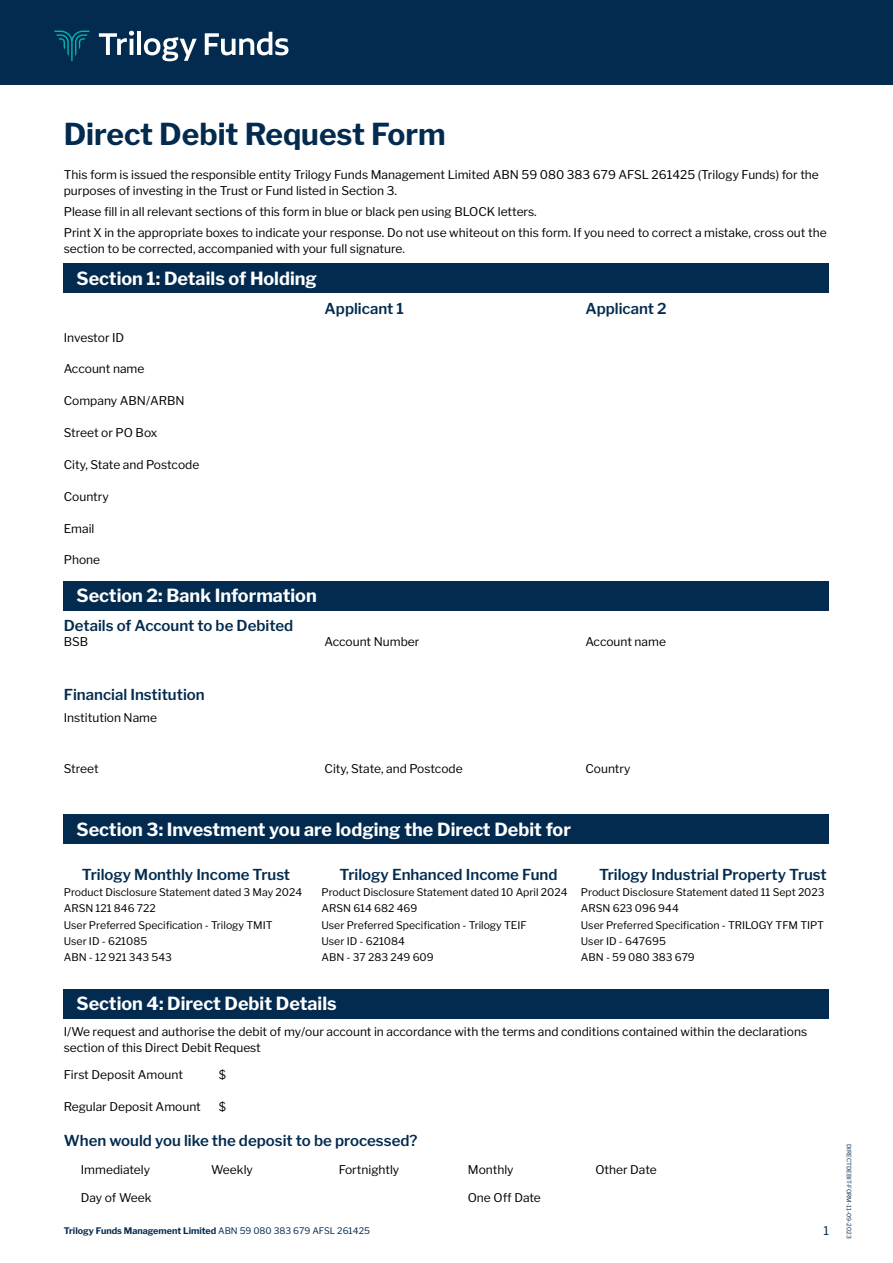
<style>
.page{position:relative;width:893px;height:1263px;background:#fff}
.page>*{position:absolute;margin:0;border:0;box-sizing:border-box;transform-origin:0 0}
.t1{font:700 30px "Libre Franklin";color:#032b4f}
.t2{font:700 18px "Libre Franklin";color:#fff}
.t3{font:600 15px "Libre Franklin";color:#032b4f}
.t4{font:12px/16.5px "Libre Franklin";color:#000}
.t5{font:12px "Libre Franklin";color:#032b4f}
.t6{font:10.5px/16px "Libre Franklin";color:#000}
.t7{font:700 9px "Libre Franklin";color:#032b4f}
.t8{font:6px "Libre Franklin";color:#032b4f}
.s1{font-weight:400}
</style>
<div class="page">
<div style="left:0;top:0;width:893px;height:85px;background:#032b4f"></div>
<svg style="left:99px;top:31px;width:35px;height:24px"></svg>
<hr style="left:137px;top:32px;width:4px;height:23px;background:#fff">
<svg style="left:144px;top:37px;width:53px;height:24px"></svg>
<svg style="left:205px;top:32px;width:83px;height:23px"></svg>
<svg style="left:54px;top:31px;width:36px;height:31px"></svg>
<div style="left:64px;top:263px;width:765px;height:30px;background:#032b4f"></div>
<div style="left:64px;top:581px;width:765px;height:29px;background:#032b4f"></div>
<div style="left:64px;top:814px;width:765px;height:30px;background:#032b4f"></div>
<div style="left:64px;top:989px;width:765px;height:29px;background:#032b4f"></div>
<h1 class="t1" style="left:64px;top:111px;width:383px">Direct Debit Request Form</h1>
<p class="t4" style="left:64px;top:165px;width:757px">This form is issued the responsible entity Trilogy Funds Management Limited ABN 59 080 383 679 AFSL 261425 (Trilogy Funds) for the purposes of investing in the Trust or Fund listed in Section 3.</p>
<p class="t4" style="left:64px;top:200px;width:764px;line-height:20.7px">Please fill in all relevant sections of this form in blue or black pen using BLOCK letters.<br>Print X in the appropriate boxes to indicate your response. Do not use whiteout on this form. If you need to correct a mistake, cross out the</p>
<p class="t4" style="left:64px;top:239px;width:343px">section to be corrected, accompanied with your full signature.</p>
<h2 class="t2" style="left:77px;top:264px;width:242px">Section 1: Details of Holding</h2>
<p class="t3" style="left:325px;top:296px;width:81px">Applicant 1</p>
<p class="t3" style="left:585px;top:296px;width:83px">Applicant 2</p>
<p class="t4" style="left:64px;top:328px;width:62px">Investor ID</p>
<p class="t4" style="left:64px;top:359px;width:82px">Account name</p>
<p class="t4" style="left:64px;top:391px;width:122px">Company ABN/ARBN</p>
<p class="t4" style="left:64px;top:423px;width:95px">Street or PO Box</p>
<p class="t4" style="left:64px;top:455px;width:137px">City, State and Postcode</p>
<p class="t4" style="left:64px;top:487px;width:47px">Country</p>
<p class="t4" style="left:64px;top:519px;width:32px">Email</p>
<p class="t4" style="left:64px;top:551px;width:38px">Phone</p>
<h2 class="t2" style="left:77px;top:582px;width:242px">Section 2: Bank Information</h2>
<p class="t3" style="left:64px;top:614px;width:231px">Details of Account to be Debited</p>
<p class="t4" style="left:64px;top:632px;width:26px">BSB</p>
<p class="t4" style="left:325px;top:632px;width:96px">Account Number</p>
<p class="t4" style="left:585px;top:632px;width:82px">Account name</p>
<p class="t3" style="left:64px;top:682px;width:142px">Financial Institution</p>
<p class="t4" style="left:64px;top:709px;width:95px">Institution Name</p>
<p class="t4" style="left:64px;top:760px;width:36px">Street</p>
<p class="t4" style="left:325px;top:760px;width:140px">City, State, and Postcode</p>
<p class="t4" style="left:585px;top:760px;width:47px">Country</p>
<h2 class="t2" style="left:77px;top:815px;width:496px">Section 3: Investment you are lodging the Direct Debit for</h2>
<p class="t3" style="left:82px;top:863px;width:210px">Trilogy Monthly Income Trust</p>
<p class="t6" style="left:64px;top:883px;width:240px">Product Disclosure Statement dated 3 May 2024<br>ARSN 121 846 722<br>User Preferred Specification - Trilogy TMIT<br>User ID - 621085<br>ABN - 12 921 343 543</p>
<p class="t3" style="left:340px;top:863px;width:219px">Trilogy Enhanced Income Fund</p>
<p class="t6" style="left:321px;top:883px;width:248px">Product Disclosure Statement dated 10 April 2024<br>ARSN 614 682 469<br>User Preferred Specification - Trilogy TEIF<br>User ID - 621084<br>ABN - 37 283 249 609</p>
<p class="t3" style="left:599px;top:863px;width:229px">Trilogy Industrial Property Trust</p>
<p class="t6" style="left:581px;top:883px;width:245px">Product Disclosure Statement dated 11 Sept 2023<br>ARSN 623 096 944<br>User Preferred Specification - TRILOGY TFM TIPT<br>User ID - 647695<br>ABN - 59 080 383 679</p>
<h2 class="t2" style="left:77px;top:990px;width:262px">Section 4: Direct Debit Details</h2>
<p class="t4" style="left:64px;top:1022px;width:745px">I/We request and authorise the debit of my/our account in accordance with the terms and conditions contained within the declarations section of this Direct Debit Request</p>
<p class="t4" style="left:64px;top:1065px;width:121px">First Deposit Amount</p>
<p class="t4" style="left:219px;top:1065px;width:9px">$</p>
<p class="t4" style="left:64px;top:1097px;width:139px">Regular Deposit Amount</p>
<p class="t4" style="left:219px;top:1097px;width:9px">$</p>
<p class="t3" style="left:64px;top:1129px;width:355px">When would you like the deposit to be processed?</p>
<p class="t4" style="left:81px;top:1160px;width:71px">Immediately</p>
<p class="t4" style="left:211px;top:1160px;width:43px">Weekly</p>
<p class="t4" style="left:339px;top:1160px;width:62px">Fortnightly</p>
<p class="t4" style="left:468px;top:1160px;width:47px">Monthly</p>
<p class="t4" style="left:595px;top:1160px;width:63px">Other Date</p>
<p class="t4" style="left:81px;top:1188px;width:72px">Day of Week</p>
<p class="t4" style="left:468px;top:1188px;width:75px">One Off Date</p>
<p class="t7" style="left:64px;top:1224px;width:308px">Trilogy Funds Management Limited <span class="s1">ABN 59 080 383 679 AFSL 261425</span></p>
<p class="t5" style="left:824px;top:1221px;width:7px">1</p>
<p class="t8" style="left:854px;top:1144px;width:96px;rotate:90deg">DIRECTDEBIT-FORM-11-09-2023</p>
</div>
